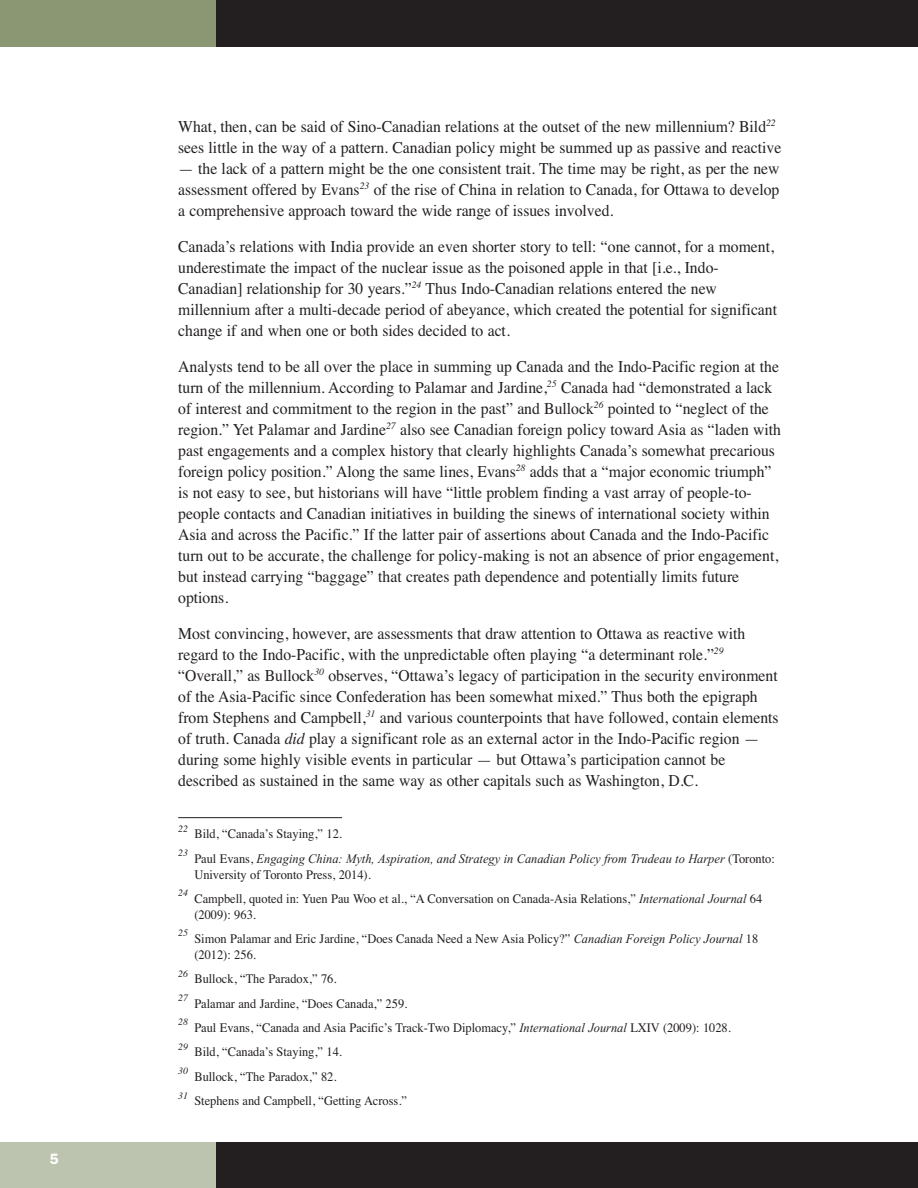
<style>
.page{position:relative;width:918px;height:1188px;background:#fff}
.page>*{position:absolute;margin:0;border:0;box-sizing:border-box;transform-origin:0 0}
.t1{font:16.5px/21px "Times";color:#231f20;scale:.95 1}
.t2{font:600 15px "Franklin Gothic";color:#fff}
.t3{font:13.05px/15.8px "Times";color:#231f20;scale:.95 1}
.t4{font:italic 13.05px "Times New Roman";color:#231f20;scale:.95 1}
.t5{font:italic 9.75px "Times";color:#231f20}
.s1{font-style:italic}
.s2{font-family:"Times";font-style:normal}
.s3{font-family:"Times New Roman";font-style:italic}
</style>
<div class="page">
<hr style="left:178px;top:817px;width:164px;height:1px;background:#231f20">
<div style="left:200px;top:1143px;width:718px;height:45px;background:#231f20"></div>
<div style="left:0;top:1143px;width:216px;height:45px;background:#bcc3ae"></div>
<div style="left:209px;top:0;width:709px;height:47px;background:#231f20"></div>
<div style="left:0;top:0;width:216px;height:47px;background:#8a9772"></div>
<p class="t2" style="left:50px;top:1153px;width:10px">5</p>
<p class="t1" style="left:178px;top:118px;width:636px">What, then, can be said of Sino-Canadian relations at the outset of the new millennium? Bild<sup>22 </sup>sees little in the way of a pattern. Canadian policy might be summed up as passive and reactive</p>
<p class="t1" style="left:178px;top:160px;width:635px;text-align:justify">— the lack of a pattern might be the one consistent trait. The time may be right, as per the new assessment offered by Evans<sup>23</sup> of the rise of China in relation to Canada, for Ottawa to develop a comprehensive approach toward the wide range of issues involved.</p>
<p class="t1" style="left:178px;top:238px;width:632px">Canada’s relations with India provide an even shorter story to tell: “one cannot, for a moment, underestimate the impact of the nuclear issue as the poisoned apple in that [i.e., Indo-Canadian] relationship for 30 years.”<sup>24</sup> Thus Indo-Canadian relations entered the new millennium after a multi-decade period of abeyance, which created the potential for significant change if and when one or both sides decided to act.</p>
<p class="t1" style="left:178px;top:358px;width:636px">Analysts tend to be all over the place in summing up Canada and the Indo-Pacific region at the turn of the millennium. According to Palamar and Jardine,<sup>25</sup> Canada had “demonstrated a lack of interest and commitment to the region in the past” and Bullock<sup>26</sup> pointed to “neglect of the region.” Yet Palamar and Jardine<sup>27</sup> also see Canadian foreign policy toward Asia as “laden with past engagements and a complex history that clearly highlights Canada’s somewhat precarious foreign policy position.” Along the same lines, Evans<sup>28</sup> adds that a “major economic triumph” is not easy to see, but historians will have “little problem finding a vast array of people-to&shy;people contacts and Canadian initiatives in building the sinews of international society within Asia and across the Pacific.” If the latter pair of assertions about Canada and the Indo-Pacific turn out to be accurate, the challenge for policy-making is not an absence of prior engagement, but instead carrying “baggage” that creates path dependence and potentially limits future options.</p>
<p class="t1" style="left:178px;top:625px;width:634px">Most convincing, however, are assessments that draw attention to Ottawa as reactive with regard to the Indo-Pacific, with the unpredictable often playing “a determinant role.”<sup>29 </sup>“Overall,” as Bullock<sup>30</sup> observes, “Ottawa’s legacy of participation in the security environment of the Asia-Pacific since Confederation has been somewhat mixed.” Thus both the epigraph from Stephens and Campbell,<sup>31</sup> and various counterpoints that have followed, contain elements of truth. Canada <span class="s1">did</span> play a significant role as an external actor in the Indo-Pacific region — during some highly visible events in particular — but Ottawa’s participation cannot be described as sustained in the same way as other capitals such as Washington, D.C.</p>
<p class="t5" style="left:178px;top:825px;width:11px">22</p>
<p class="t3" style="left:194px;top:827px;width:157px">Bild, “Canada’s Staying,” 12.</p>
<p class="t5" style="left:178px;top:849px;width:11px">23</p>
<p class="t4" style="left:194px;top:854px;width:613px"><span class="s2">Paul Evans,</span> Engaging China: Myth, Aspiration, and Strategy in Canadian Policy from Trudeau to Harper <span class="s2">(Toronto:</span></p>
<p class="t3" style="left:194px;top:867px;width:187px">University of Toronto Press, 2014).</p>
<p class="t5" style="left:178px;top:889px;width:11px">24</p>
<p class="t3" style="left:194px;top:892px;width:599px">Campbell, quoted in: Yuen Pau Woo et al., “A Conversation on Canada-Asia Relations,” <span class="s3">International Journal</span> 64 (2009): 963.</p>
<p class="t5" style="left:178px;top:930px;width:11px">25</p>
<p class="t3" style="left:194px;top:932px;width:595px">Simon Palamar and Eric Jardine, “Does Canada Need a New Asia Policy?” <span class="s3">Canadian Foreign Policy Journal</span> 18 (2012): 256.</p>
<p class="t5" style="left:178px;top:970px;width:11px">26</p>
<p class="t3" style="left:194px;top:972px;width:151px">Bullock, “The Paradox,” 76.</p>
<p class="t5" style="left:178px;top:994px;width:11px">27</p>
<p class="t3" style="left:194px;top:997px;width:226px">Palamar and Jardine, “Does Canada,” 259.</p>
<p class="t5" style="left:178px;top:1019px;width:11px">28</p>
<p class="t3" style="left:194px;top:1021px;width:566px">Paul Evans, “Canada and Asia Pacific’s Track-Two Diplomacy,” <span class="s3">International Journal</span> LXIV (2009): 1028.</p>
<p class="t5" style="left:178px;top:1043px;width:11px">29</p>
<p class="t3" style="left:194px;top:1045px;width:157px">Bild, “Canada’s Staying,” 14.</p>
<p class="t5" style="left:178px;top:1067px;width:11px">30</p>
<p class="t3" style="left:194px;top:1070px;width:151px">Bullock, “The Paradox,” 82.</p>
<p class="t5" style="left:178px;top:1092px;width:11px">31</p>
<p class="t3" style="left:194px;top:1094px;width:225px">Stephens and Campbell, “Getting Across.”</p>
</div>
